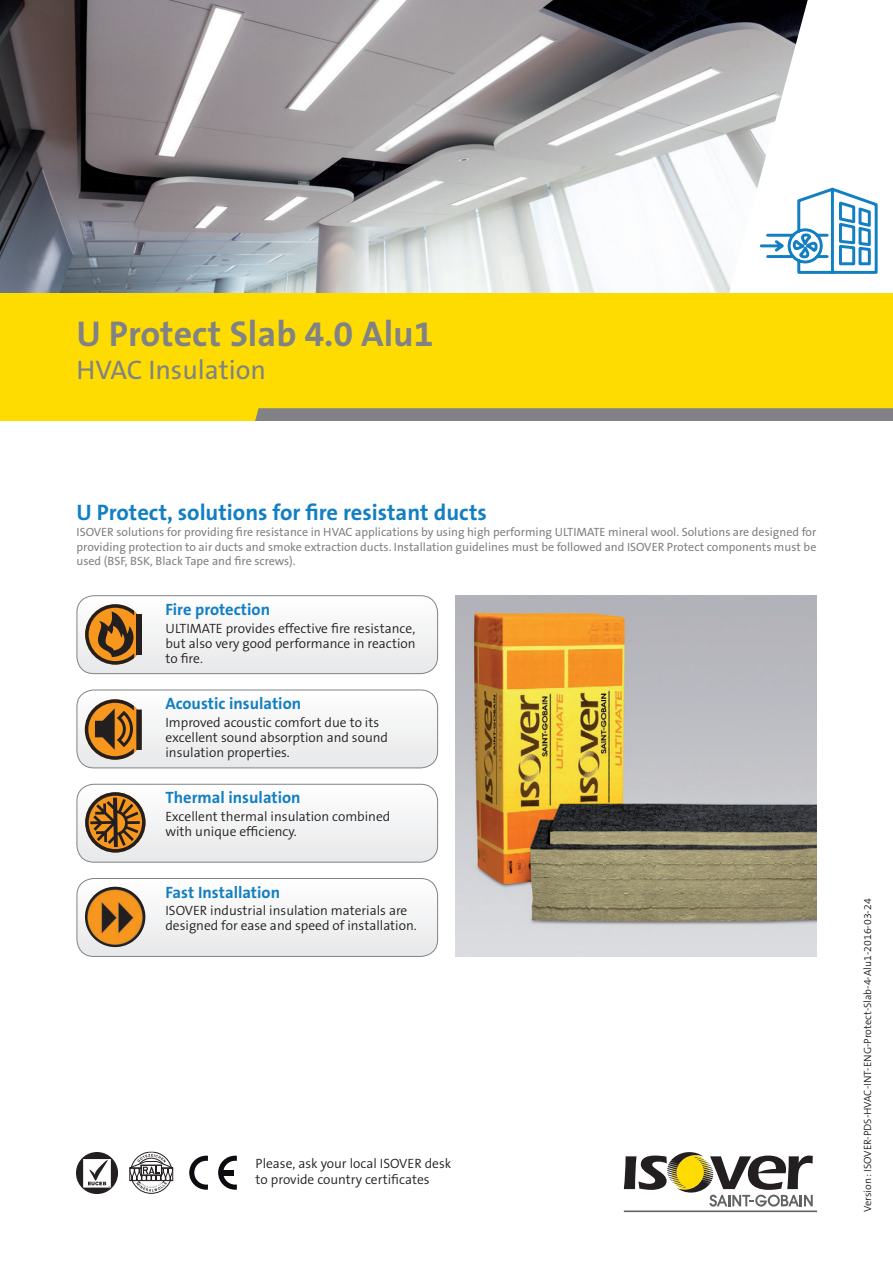
<style>
.page{position:relative;width:893px;height:1263px;background:#fff}
.page>*{position:absolute;margin:0;border:0;box-sizing:border-box;transform-origin:0 0}
.t1{font:700 36px "The Sans B7";color:#808285}
.t2{font:27px "The Sans B5 Plain";color:#808285}
.t3{font:700 22.5px "The Sans B7";color:#127fc3}
.t4{font:700 16.5px "The Sans B7";color:#127fc3}
.t5{font:300 13.5px/15px "The Sans B4";color:#231f20}
.t6{font:12px/14.4px "The Sans B5 Plain";color:#808285;text-align:justify}
.t7{font:300 10.5px "The Sans B4";color:#231f20}
</style>
<div class="page">
<img style="left:0;top:0;width:808px;height:293px">
<div style="left:0;top:293px;width:893px;height:128px;background:#ffdc01"></div>
<svg style="left:255px;top:408px;width:638px;height:13px;background:#828382"></svg>
<svg style="left:77px;top:878px;width:361px;height:78px"></svg>
<div style="left:77px;top:878px;width:361px;height:79px;border:1px solid #808285;border-radius:17px"></div>
<img style="left:455px;top:595px;width:361px;height:362px">
<svg style="left:623px;top:1152px;width:195px;height:61px"></svg>
<svg style="left:760px;top:188px;width:118px;height:86px"></svg>
<img style="left:90px;top:887px;width:24px;height:13px">
<svg style="left:77px;top:784px;width:361px;height:78px"></svg>
<svg style="left:77px;top:690px;width:361px;height:78px"></svg>
<svg style="left:77px;top:596px;width:361px;height:78px"></svg>
<div style="left:137px;top:614px;width:5px;height:41px;background:#231f20"></div>
<svg style="left:129px;top:1152px;width:45px;height:41px"></svg>
<img style="left:77px;top:1152px;width:41px;height:42px">
<svg style="left:189px;top:1156px;width:19px;height:34px"></svg>
<svg style="left:218px;top:1156px;width:19px;height:34px"></svg>
<div style="left:220px;top:1170px;width:13px;height:5px;background:#0e0b10"></div>
<h1 class="t1" style="left:77px;top:314px;width:359px">U Protect Slab 4.0 Alu1</h1>
<h2 class="t2" style="left:77px;top:356px;width:191px">HVAC Insulation</h2>
<h3 class="t3" style="left:77px;top:500px;width:412px">U Protect, solutions for fire resistant ducts</h3>
<p class="t6" style="left:77px;top:525px;width:741px">ISOVER solutions for providing fire resistance in HVAC applications by using high performing ULTIMATE mineral wool. Solutions are designed for providing protection to air ducts and smoke extraction ducts. Installation guidelines must be followed and ISOVER Protect components must be used (BSF, BSK, Black Tape and fire screws).</p>
<p class="t4" style="left:165px;top:600px;width:106px">Fire protection</p>
<p class="t5" style="left:165px;top:621px;width:252px;text-align:justify">ULTIMATE provides effective fire resistance, but also very good performance in reaction to fire.</p>
<p class="t4" style="left:165px;top:695px;width:137px">Acoustic insulation</p>
<p class="t5" style="left:165px;top:715px;width:224px">Improved acoustic comfort due to its excellent sound absorption and sound insulation properties.</p>
<p class="t4" style="left:165px;top:789px;width:137px">Thermal insulation</p>
<p class="t5" style="left:165px;top:809px;width:227px">Excellent thermal insulation combined with unique efficiency.</p>
<p class="t4" style="left:165px;top:883px;width:116px">Fast Installation</p>
<p class="t5" style="left:165px;top:904px;width:253px">ISOVER industrial insulation materials are designed for ease and speed of installation.</p>
<p class="t5" style="left:256px;top:1156px;width:197px;line-height:16.2px">Please, ask your local ISOVER desk to provide country certificates</p>
<p class="t7" style="left:862px;top:1212px;width:315px;rotate:-90deg">Version: ISOVER-PDS-HVAC-INT-ENG-Protect-Slab-4-Alu1-2016-03-24</p>
</div>
